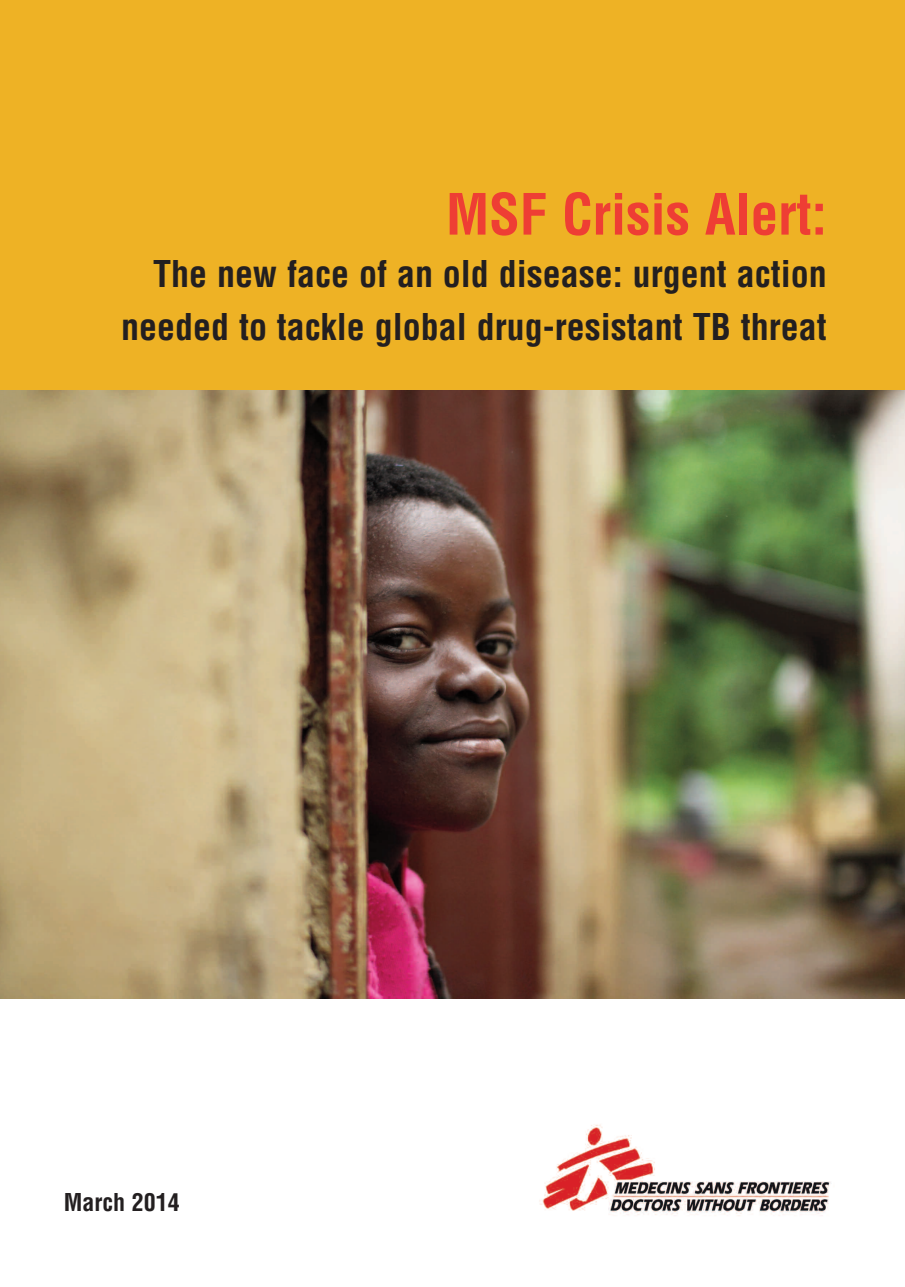
<style>
.page{position:relative;width:905px;height:1287px;background:#fff}
.page>*{position:absolute;margin:0;border:0;box-sizing:border-box;transform-origin:0 0}
.t1{font:700 condensed 55.5px "Helvetica";letter-spacing:-.005em;color:#ee3e34}
.t2{font:700 condensed 36px/52.5px "Helvetica";color:#231f20;text-align:right}
.t3{font:700 condensed 24px "Helvetica";color:#231f20}
</style>
<div class="page">
<div style="left:0;top:0;width:904px;height:476px;background:#eeb225"></div>
<img style="left:0;top:390px;width:904px;height:608px">
<img style="left:539px;top:1124px;width:292px;height:92px">
<h1 class="t1" style="left:446px;top:180px;width:382px">MSF Crisis Alert:</h1>
<p class="t2" style="left:121px;top:248px;width:707px">The new face of an old disease: urgent action needed to tackle global drug-resistant TB threat</p>
<p class="t3" style="left:64px;top:1187px;width:117px">March 2014</p>
</div>
